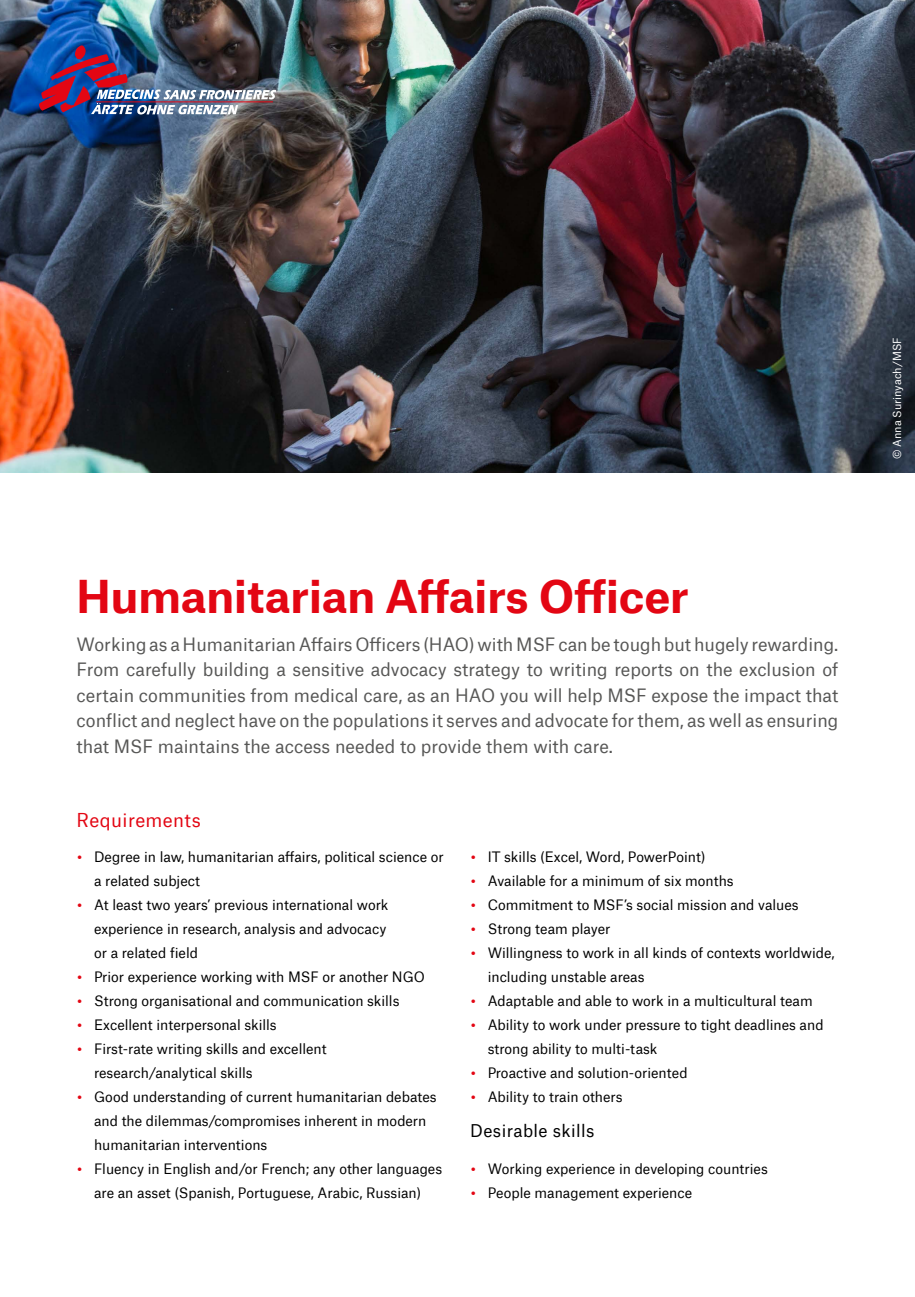
<style>
.page{position:relative;width:915px;height:1297px;background:#fff}
.page>*{position:absolute;margin:0;border:0;box-sizing:border-box;transform-origin:0 0}
.t1{font:700 43.35px "Atlas Grotesk";color:#e30613}
.t2{font:18px "Atlas Grotesk";letter-spacing:.025em;color:#e30613}
.t3{font:17.25px/25.5px "Atlas Grotesk";color:#575756;text-align:justify}
.t4{font:16.5px "Atlas Grotesk";letter-spacing:.025em;color:#000}
.t5{font:13.5px/24px "Atlas Grotesk";color:#000}
.t6{font:13.5px/24px "Gotham";color:#e30613}
.t7{font:10.5px "Atlas Grotesk";color:#fff}
</style>
<div class="page">
<img style="left:0;top:0;width:914px;height:472px">
<img style="left:39px;top:45px;width:237px;height:69px">
<h1 class="t1" style="left:77px;top:561px;width:613px">Humanitarian Affairs Officer</h1>
<p class="t3" style="left:77px;top:630px;width:763px">Working as a Humanitarian Affairs Officers (HAO) with MSF can be tough but hugely rewarding.<br>From carefully building a sensitive advocacy strategy to writing reports on the exclusion of certain communities from medical care, as an HAO you will help MSF expose the impact that conflict and neglect have on the populations it serves and advocate for them, as well as ensuring that MSF maintains the access needed to provide them with care.</p>
<h2 class="t2" style="left:77px;top:805px;width:126px">Requirements</h2>
<p class="t5" style="left:487px;top:843px;width:348px">IT skills (Excel, Word, PowerPoint)<br>Available for a minimum of six months<br>Commitment to MSF’s social mission and values Strong team player<br>Willingness to work in all kinds of contexts worldwide, including unstable areas<br>Adaptable and able to work in a multicultural team Ability to work under pressure to tight deadlines and strong ability to multi-task<br>Proactive and solution-oriented<br>Ability to train others</p>
<p class="t5" style="left:94px;top:843px;width:351px">Degree in law, humanitarian affairs, political science or a related subject<br>At least two years’ previous international work experience in research, analysis and advocacy<br>or a related field<br>Prior experience working with MSF or another NGO Strong organisational and communication skills Excellent interpersonal skills<br>First-rate writing skills and excellent research/analytical skills<br>Good understanding of current humanitarian debates and the dilemmas/compromises inherent in modern humanitarian interventions<br>Fluency in English and/or French; any other languages are an asset (Spanish, Portuguese, Arabic, Russian)</p>
<p class="t6" style="left:470px;top:845px;width:8px;text-align:justify">• • • • •</p>
<p class="t6" style="left:77px;top:845px;width:8px">•</p>
<p class="t6" style="left:77px;top:893px;width:8px">•</p>
<p class="t6" style="left:77px;top:965px;width:8px;text-align:justify">• • • •</p>
<p class="t6" style="left:470px;top:989px;width:8px">• •</p>
<p class="t6" style="left:470px;top:1061px;width:8px">• •</p>
<p class="t6" style="left:77px;top:1085px;width:8px">•</p>
<p class="t4" style="left:470px;top:1118px;width:126px">Desirable skills</p>
<p class="t5" style="left:487px;top:1155px;width:281px">Working experience in developing countries<br>People management experience</p>
<p class="t6" style="left:77px;top:1157px;width:8px">•</p>
<p class="t6" style="left:470px;top:1157px;width:8px">• •</p>
<p class="t7" style="left:888px;top:459px;width:123px;rotate:-90deg">© Anna Surinyach/MSF</p>
</div>
